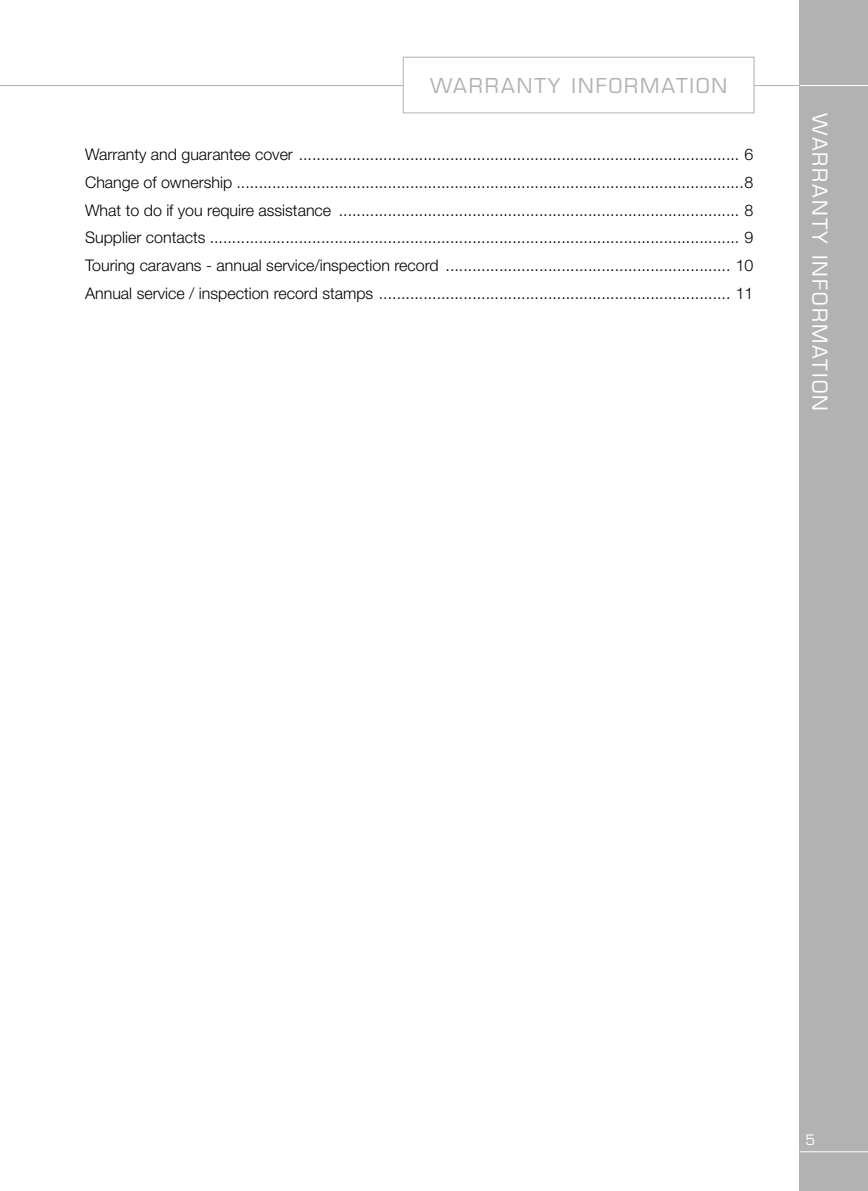
<style>
.page{position:relative;width:868px;height:1191px;background:#fff}
.page>*{position:absolute;margin:0;border:0;box-sizing:border-box;transform-origin:0 0}
.t1{font:20px "Eurostile";letter-spacing:.1em;color:#fff}
.t2{font:20px "Eurostile";letter-spacing:.1em;color:#b3b2b2}
.t3{font:300 16px/27.8px "Helvetica Neue";color:#000;text-align:justify}
.t4{font:14px "Eurostile";color:#fff}
</style>
<div class="page">
<hr style="left:0;top:85px;width:867px;height:1px;background:#b3b2b2">
<div style="left:799px;top:0;width:68px;height:1191px;background:#b3b2b2"></div>
<hr style="left:799px;top:1151px;width:68px;height:1px;background:#fff">
<hr style="left:799px;top:85px;width:68px;height:1px;background:#fff">
<div style="left:403px;top:57px;width:351px;height:56px;background:#fff"></div>
<div style="left:403px;top:57px;width:351px;height:56px;border:1px solid #b3b2b2"></div>
<p class="t2" style="left:430px;top:74px;width:299px">WARRANTY INFORMATION</p>
<p class="t3" style="left:85px;top:140px;width:670px">Warranty and guarantee cover ................................................................................................... 6<br>Change of ownership ..................................................................................................................8<br>What to do if you require assistance .......................................................................................... 8<br>Supplier contacts ....................................................................................................................... 9<br>Touring caravans - annual service/inspection record ................................................................ 10<br>Annual service / inspection record stamps ............................................................................... 11</p>
<p class="t1" style="left:831px;top:113px;width:299px;rotate:90deg">WARRANTY INFORMATION</p>
<p class="t4" style="left:805px;top:1131px;width:11px">5</p>
</div>
